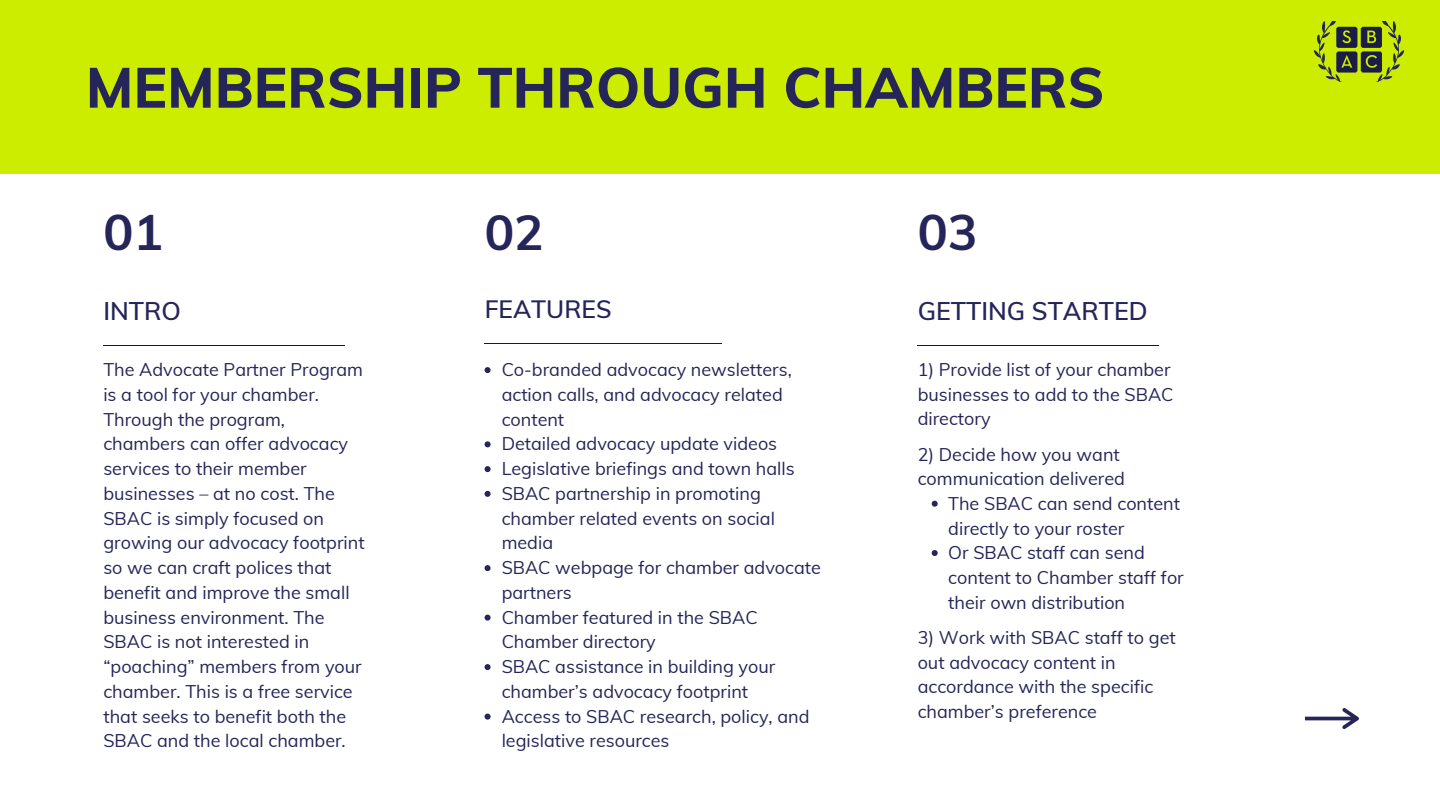
<style>
.page{position:relative;width:1440px;height:810px;background:#fff}
.page>*{position:absolute;margin:0;border:0;box-sizing:border-box;transform-origin:0 0}
.t1{font:800 56px "Muli";color:#252559}
.t2{font:700 50px "Muli";color:#252559}
.t3{font:700 49.1px "Muli";color:#252559}
.t4{font:600 25px "Muli";color:#252559}
.t5{font:600 24.6px "Muli";color:#252559}
.t6{font:18px/24.8px "Muli";color:#252559}
</style>
<div class="page">
<div style="left:0;top:0;width:1440px;height:173px;background:#cced00"></div>
<svg style="left:1305px;top:708px;width:54px;height:21px"></svg>
<hr style="left:103px;top:345px;width:242px;height:1px;background:#1b1a1a">
<hr style="left:485px;top:343px;width:237px;height:1px;background:#1b1a1a">
<hr style="left:918px;top:345px;width:241px;height:1px;background:#1b1a1a">
<svg style="left:1314px;top:21px;width:26px;height:60px"></svg>
<svg style="left:1378px;top:21px;width:26px;height:60px"></svg>
<img style="left:1337px;top:21px;width:46px;height:59px">
<svg style="left:485px;top:367px;width:6px;height:6px"></svg>
<svg style="left:485px;top:441px;width:6px;height:6px"></svg>
<svg style="left:485px;top:466px;width:6px;height:6px"></svg>
<svg style="left:485px;top:491px;width:6px;height:6px"></svg>
<svg style="left:485px;top:565px;width:6px;height:6px"></svg>
<svg style="left:485px;top:615px;width:6px;height:6px"></svg>
<svg style="left:485px;top:664px;width:6px;height:6px"></svg>
<svg style="left:485px;top:714px;width:6px;height:6px"></svg>
<svg style="left:932px;top:501px;width:6px;height:6px"></svg>
<svg style="left:932px;top:550px;width:6px;height:6px"></svg>
<p class="t1" style="left:86px;top:51px;width:1020px">MEMBERSHIP THROUGH CHAMBERS</p>
<p class="t2" style="left:103px;top:200px;width:61px">01</p>
<p class="t3" style="left:485px;top:201px;width:61px">02</p>
<p class="t2" style="left:918px;top:200px;width:61px">03</p>
<p class="t4" style="left:103px;top:295px;width:79px">INTRO</p>
<p class="t5" style="left:485px;top:293px;width:128px">FEATURES</p>
<p class="t4" style="left:918px;top:295px;width:232px">GETTING STARTED</p>
<p class="t6" style="left:103px;top:357px;width:263px">The Advocate Partner Program is a tool for your chamber.<br>Through the program, chambers can offer advocacy services to their member businesses – at no cost. The<br>SBAC is simply focused on growing our advocacy footprint so we can craft polices that benefit and improve the small business environment. The<br>SBAC is not interested in “poaching” members from your chamber. This is a free service that seeks to benefit both the<br>SBAC and the local chamber.</p>
<p class="t6" style="left:502px;top:357px;width:292px">Co-branded advocacy newsletters, action calls, and advocacy related content</p>
<p class="t6" style="left:502px;top:431px;width:277px">Detailed advocacy update videos</p>
<p class="t6" style="left:502px;top:456px;width:295px">Legislative briefings and town halls</p>
<p class="t6" style="left:502px;top:481px;width:275px">SBAC partnership in promoting chamber related events on social media</p>
<p class="t6" style="left:502px;top:555px;width:321px">SBAC webpage for chamber advocate partners</p>
<p class="t6" style="left:502px;top:604px;width:258px">Chamber featured in the SBAC<br>Chamber directory</p>
<p class="t6" style="left:502px;top:654px;width:275px">SBAC assistance in building your chamber’s advocacy footprint</p>
<p class="t6" style="left:502px;top:703px;width:309px">Access to SBAC research, policy, and legislative resources</p>
<p class="t6" style="left:918px;top:357px;width:257px">1) Provide list of your chamber businesses to add to the SBAC directory</p>
<p class="t6" style="left:918px;top:442px;width:209px">2) Decide how you want communication delivered</p>
<p class="t6" style="left:948px;top:491px;width:233px">The SBAC can send content directly to your roster</p>
<p class="t6" style="left:948px;top:540px;width:237px">Or SBAC staff can send content to Chamber staff for their own distribution</p>
<p class="t6" style="left:918px;top:625px;width:260px">3) Work with SBAC staff to get out advocacy content in accordance with the specific chamber’s preference</p>
</div>
